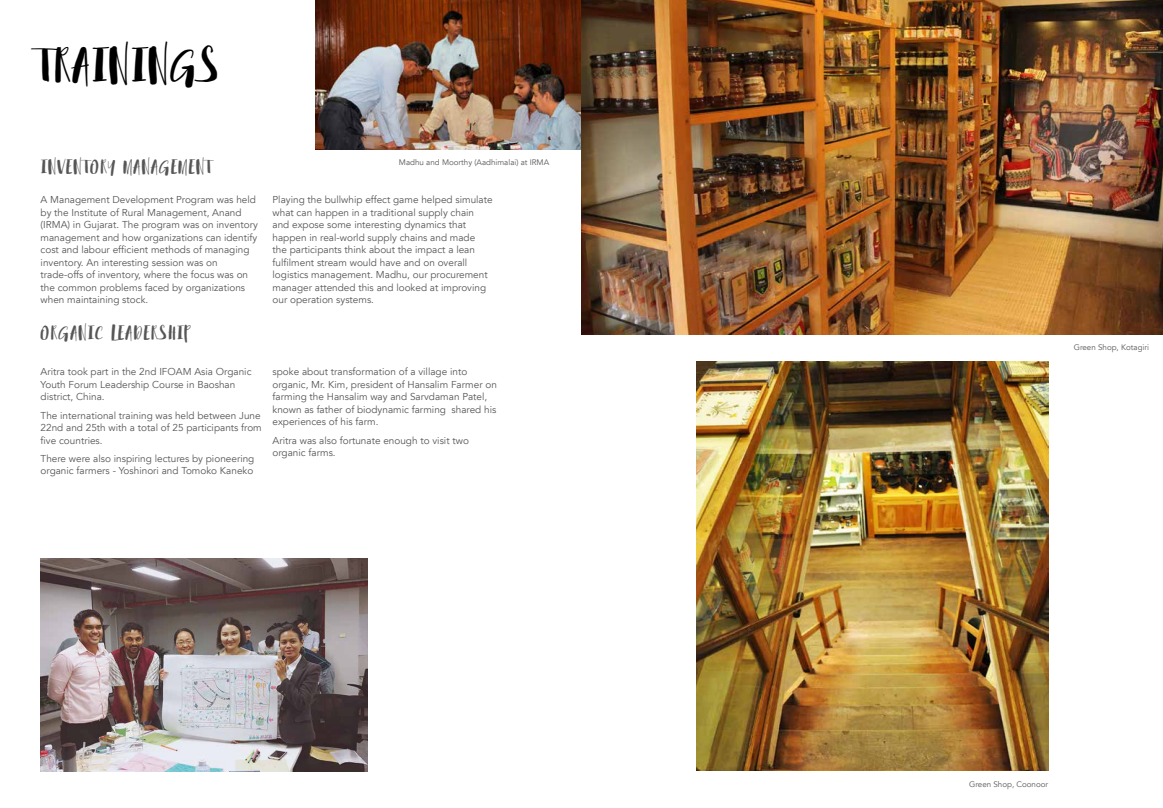
<style>
.page{position:relative;width:1163px;height:808px;background:#fff}
.page>*{position:absolute;margin:0;border:0;box-sizing:border-box;transform-origin:0 0}
.t1{font:40px "Monofor";letter-spacing:.05em;color:#000}
.t2{font:16px "Monofor";letter-spacing:.075em;color:#555756}
.t3{font:10px/12.5px "Avenir LT";color:#555756}
.t4{font:8px "Avenir LT";color:#555756}
</style>
<div class="page">
<img style="left:41px;top:558px;width:326px;height:214px">
<img style="left:315px;top:0;width:266px;height:150px">
<img style="left:581px;top:0;width:581px;height:334px">
<img style="left:696px;top:362px;width:352px;height:408px">
<h1 class="t1" style="left:35px;top:43px;width:184px">TRAININGS</h1>
<h2 class="t2" style="left:41px;top:158px;width:172px">INVENTORY MANAGEMENT</h2>
<p class="t3" style="left:41px;top:194px;width:219px">A Management Development Program was held by the Institute of Rural Management, Anand (IRMA) in Gujarat. The program was on inventory management and how organizations can identify cost and labour efficient methods of managing inventory. An interesting session was on trade-offs of inventory, where the focus was on the common problems faced by organizations when maintaining stock.</p>
<h2 class="t2" style="left:41px;top:324px;width:150px">ORGANIC LEADERSHIP</h2>
<p class="t3" style="left:41px;top:366px;width:212px">Aritra took part in the 2nd IFOAM Asia Organic<br>Youth Forum Leadership Course in Baoshan district, China.</p>
<p class="t3" style="left:41px;top:409px;width:223px;text-align:justify">The international training was held between June 22nd and 25th with a total of 25 participants from five countries.</p>
<p class="t3" style="left:41px;top:452px;width:215px">There were also inspiring lectures by pioneering organic farmers - Yoshinori and Tomoko Kaneko</p>
<p class="t4" style="left:399px;top:157px;width:152px">Madhu and Moorthy (Aadhimalai) at IRMA</p>
<p class="t3" style="left:272px;top:194px;width:221px">Playing the bullwhip effect game helped simulate what can happen in a traditional supply chain and expose some interesting dynamics that happen in real-world supply chains and made<br>the participants think about the impact a lean fulfilment stream would have and on overall logistics management. Madhu, our procurement manager attended this and looked at improving our operation systems.</p>
<p class="t3" style="left:272px;top:366px;width:226px">spoke about transformation of a village into organic, Mr. Kim, president of Hansalim Farmer on farming the Hansalim way and Sarvdaman Patel, known as father of biodynamic farming shared his experiences of his farm.</p>
<p class="t3" style="left:272px;top:434px;width:198px">Aritra was also fortunate enough to visit two organic farms.</p>
<p class="t4" style="left:1073px;top:343px;width:77px">Green Shop, Kotagiri</p>
<p class="t4" style="left:969px;top:780px;width:80px">Green Shop, Coonoor</p>
</div>
